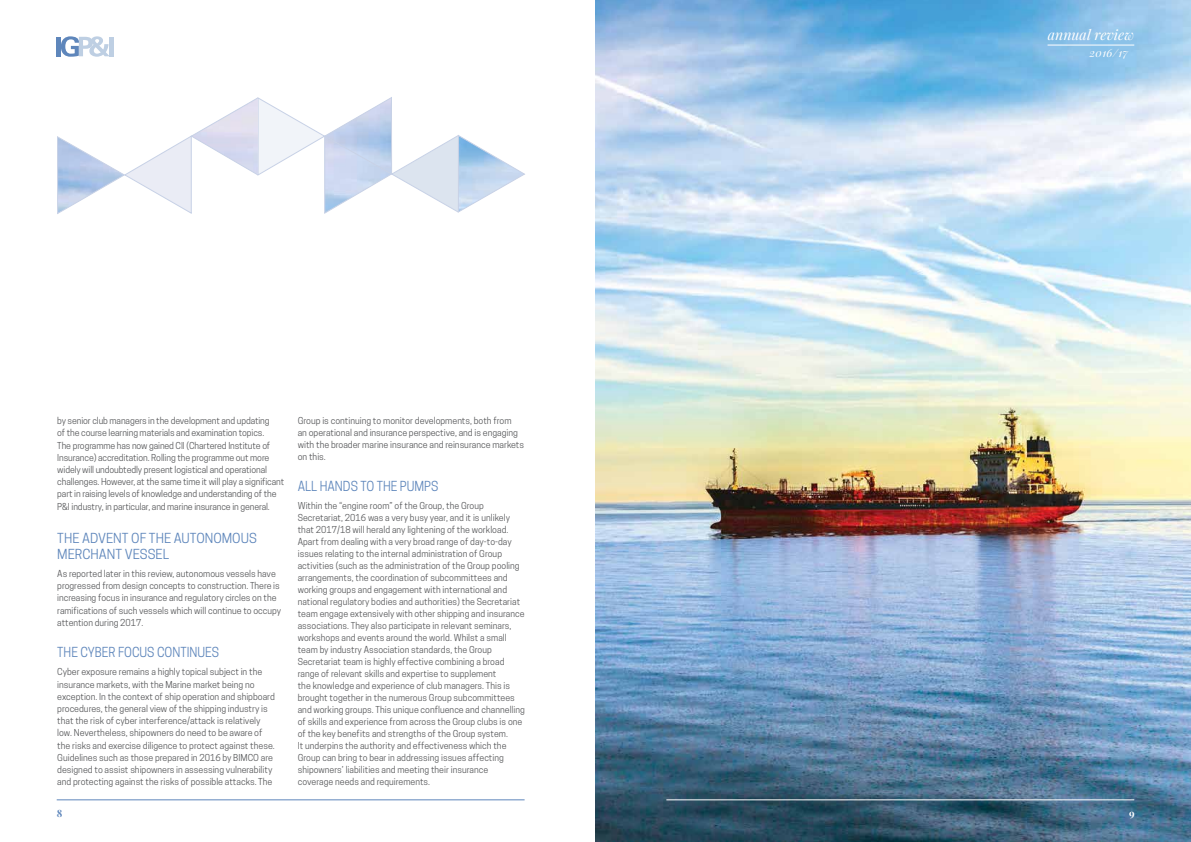
<style>
.page{position:relative;width:1191px;height:842px;background:#fff}
.page>*{position:absolute;margin:0;border:0;box-sizing:border-box;transform-origin:0 0}
.t1{font:italic 14.2px "Playfair Display";color:#fff}
.t2{font:13px "Cooper Hewitt";color:#5e86bb;scale:.93 1}
.t3{font:13px/15.8px "Cooper Hewitt";color:#5e86bb}
.t4{font:italic 11.3px "Playfair Display";letter-spacing:.025em;color:#fff}
.t5{font:700 10px "Playfair Display";color:#5e86bb}
.t6{font:700 10px "Playfair Display";color:#fff}
.t7{font:9px/12px "Cooper Hewitt";color:#58595b}
</style>
<div class="page">
<hr style="left:57px;top:37px;width:4px;height:19px;background:#5e86bb">
<svg style="left:61px;top:36px;width:49px;height:21px"></svg>
<hr style="left:109px;top:37px;width:4px;height:19px;background:#becfe3">
<hr style="left:57px;top:799px;width:467px;height:1px;background:#5e86bb">
<svg style="left:57px;top:97px;width:468px;height:117px"></svg>
<img style="left:595px;top:0;width:596px;height:842px">
<hr style="left:1047px;top:45px;width:87px;height:1px;background:#fff">
<hr style="left:666px;top:799px;width:468px;height:1px;background:#fff">
<p class="t7" style="left:57px;top:415px;width:228px">by senior club managers in the development and updating<br>of the course learning materials and examination topics.<br>The programme has now gained CII (Chartered Institute of Insurance) accreditation. Rolling the programme out more widely will undoubtedly present logistical and operational challenges. However, at the same time it will play a significant part in raising levels of knowledge and understanding of the P&amp;I industry, in particular, and marine insurance in general.</p>
<h2 class="t3" style="left:57px;top:530px;width:201px">THE ADVENT OF THE AUTONOMOUS<br>MERCHANT VESSEL</h2>
<p class="t7" style="left:57px;top:567px;width:225px">As reported later in this review, autonomous vessels have progressed from design concepts to construction. There is increasing focus in insurance and regulatory circles on the ramifications of such vessels which will continue to occupy attention during 2017.</p>
<h2 class="t2" style="left:57px;top:645px;width:175px">THE CYBER FOCUS CONTINUES</h2>
<p class="t7" style="left:57px;top:666px;width:219px">Cyber exposure remains a highly topical subject in the insurance markets, with the Marine market being no exception. In the context of ship operation and shipboard procedures, the general view of the shipping industry is that the risk of cyber interference/attack is relatively low. Nevertheless, shipowners do need to be aware of the risks and exercise diligence to protect against these.<br>Guidelines such as those prepared in 2016 by BIMCO are designed to assist shipowners in assessing vulnerability and protecting against the risks of possible attacks. The</p>
<p class="t5" style="left:57px;top:807px;width:7px">8</p>
<p class="t7" style="left:298px;top:415px;width:228px">Group is continuing to monitor developments, both from<br>an operational and insurance perspective, and is engaging with the broader marine insurance and reinsurance markets on this.</p>
<h2 class="t2" style="left:298px;top:479px;width:153px">ALL HANDS TO THE PUMPS</h2>
<p class="t7" style="left:298px;top:500px;width:229px">Within the “engine room” of the Group, the Group Secretariat, 2016 was a very busy year, and it is unlikely that 2017/18 will herald any lightening of the workload.<br>Apart from dealing with a very broad range of day-to-day issues relating to the internal administration of Group activities (such as the administration of the Group pooling arrangements, the coordination of subcommittees and working groups and engagement with international and national regulatory bodies and authorities) the Secretariat team engage extensively with other shipping and insurance associations. They also participate in relevant seminars, workshops and events around the world. Whilst a small team by industry Association standards, the Group Secretariat team is highly effective combining a broad range of relevant skills and expertise to supplement<br>the knowledge and experience of club managers. This is brought together in the numerous Group subcommittees and working groups. This unique confluence and channelling of skills and experience from across the Group clubs is one of the key benefits and strengths of the Group system.<br>It underpins the authority and effectiveness which the Group can bring to bear in addressing issues affecting shipowners’ liabilities and meeting their insurance coverage needs and requirements.</p>
<h1 class="t1" style="left:1047px;top:25px;width:88px">annual review</h1>
<p class="t4" style="left:1089px;top:45px;width:40px">2016/17</p>
<p class="t6" style="left:1129px;top:807px;width:7px">9</p>
</div>
